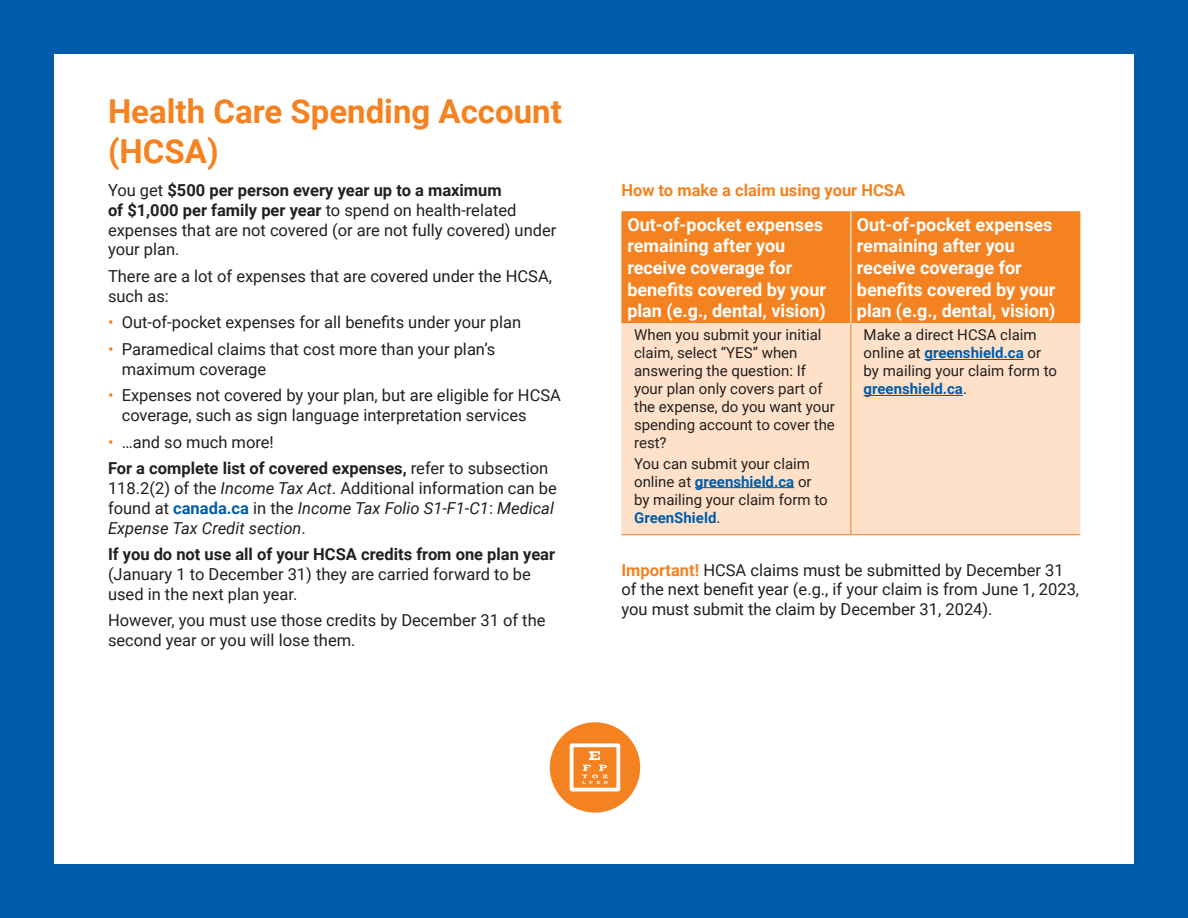
<style>
.page{position:relative;width:1188px;height:918px;background:#fff}
.page>*{position:absolute;margin:0;border:0;box-sizing:border-box;transform-origin:0 0}
.t1{font:700 33px/39.6px "Roboto";color:#f58220}
.t2{font:700 18px/21.6px "Roboto";color:#fff}
.t3{font:16.5px/19.8px "Roboto";color:#231f20}
.t4{font:italic 16.5px/19.8px "Roboto";color:#231f20}
.t5{font:700 16.5px/26.5px "Roboto";color:#231f20}
.t6{font:700 16.5px "Roboto";color:#f58220}
.t7{font:15px/18px "Roboto";color:#231f20}
.s1{font-weight:700}
.s2{color:#f58220}
.s3{font-weight:400;color:#f58220}
.s4{font-weight:400}
.s5{font-style:normal}
.s6{font-weight:700;font-style:normal;color:#015dab}
.s7{font-weight:700;color:#015dab}
.s8{font-weight:700;color:#f58220}
</style>
<div class="page">
<div style="left:0;top:0;width:1188px;height:54px;background:#015dab"></div>
<div style="left:0;top:864px;width:1188px;height:54px;background:#015dab"></div>
<div style="left:0;top:0;width:54px;height:918px;background:#015dab"></div>
<div style="left:1134px;top:0;width:54px;height:918px;background:#015dab"></div>
<div style="left:621px;top:211px;width:459px;height:112px;background:#f58220"></div>
<div style="left:621px;top:323px;width:459px;height:211px;background:#fee1c8"></div>
<hr style="left:851px;top:211px;width:1px;height:112px;background:#fff">
<hr style="left:621px;top:534px;width:230px;height:1px;background:#f58220">
<hr style="left:851px;top:534px;width:229px;height:1px;background:#f58220">
<hr style="left:851px;top:323px;width:1px;height:211px;background:#f58220">
<hr style="left:695px;top:487px;width:99px;height:1px;background:#015dab">
<hr style="left:924px;top:359px;width:100px;height:1px;background:#015dab">
<hr style="left:864px;top:395px;width:99px;height:1px;background:#015dab">
<div style="left:550px;top:722px;width:90px;height:91px;background:#f58220;border-radius:50%"></div>
<svg style="left:570px;top:743px;width:50px;height:49px"></svg>
<h1 class="t1" style="left:108px;top:90px;width:455px">Health Care Spending Account (HCSA)</h1>
<p class="t3" style="left:108px;top:180px;width:450px">You get <span class="s1">$500 per person every year up to a maximum<br>of $1,000 per family per year</span> to spend on health-related expenses that are not covered (or are not fully covered) under your plan.</p>
<p class="t3" style="left:108px;top:266px;width:446px">There are a lot of expenses that are covered under the HCSA, such as:</p>
<p class="t3" style="left:108px;top:312px;width:415px"><span class="s2">•</span> Out-of-pocket expenses for all benefits under your plan</p>
<p class="t3" style="left:122px;top:339px;width:375px;text-indent:-14px"><span class="s2">•</span> Paramedical claims that cost more than your plan’s maximum coverage</p>
<p class="t3" style="left:122px;top:385px;width:441px;text-indent:-14px"><span class="s2">•</span> Expenses not covered by your plan, but are eligible for HCSA coverage, such as sign language interpretation services</p>
<p class="t5" style="left:108px;top:428px;width:442px"><span class="s3">•</span> <span class="s4">…and so much more!<br></span>For a complete list of covered expenses, <span class="s4">refer to subsection</span></p>
<p class="t4" style="left:108px;top:478px;width:450px"><span class="s5">118.2(2) of the</span> Income Tax Act<span class="s5">. Additional information can be found at</span> <span class="s6">canada.ca</span> <span class="s5">in the</span> Income Tax Folio S1-F1-C1<span class="s5">:</span> Medical<br>Expense Tax Credit section<span class="s5">.</span></p>
<p class="t5" style="left:108px;top:540px;width:449px">If you do not use all of your HCSA credits from one plan year</p>
<p class="t3" style="left:108px;top:564px;width:424px">(January 1 to December 31) they are carried forward to be used in the next plan year.</p>
<p class="t3" style="left:108px;top:610px;width:439px">However, you must use those credits by December 31 of the second year or you will lose them.</p>
<p class="t6" style="left:621px;top:179px;width:285px">How to make a claim using your HCSA</p>
<p class="t2" style="left:627px;top:213px;width:200px">Out-of-pocket expenses remaining after you receive coverage for benefits covered by your plan (e.g., dental, vision)</p>
<p class="t2" style="left:857px;top:213px;width:200px">Out-of-pocket expenses remaining after you receive coverage for benefits covered by your plan (e.g., dental, vision)</p>
<p class="t7" style="left:634px;top:325px;width:202px">When you submit your initial claim, select “YES” when answering the question: If your plan only covers part of the expense, do you want your spending account to cover the rest?</p>
<p class="t7" style="left:634px;top:454px;width:195px">You can submit your claim online at <span class="s7">greenshield.ca</span> or by mailing your claim form to<br><span class="s7">GreenShield</span>.</p>
<p class="t7" style="left:864px;top:325px;width:195px">Make a direct HCSA claim online at <span class="s7">greenshield.ca</span> or by mailing your claim form to <span class="s7">greenshield.ca</span>.</p>
<p class="t3" style="left:621px;top:559px;width:459px"><span class="s8">Important!</span> HCSA claims must be submitted by December 31 of the next benefit year (e.g., if your claim is from June 1, 2023, you must submit the claim by December 31, 2024).</p>
</div>
